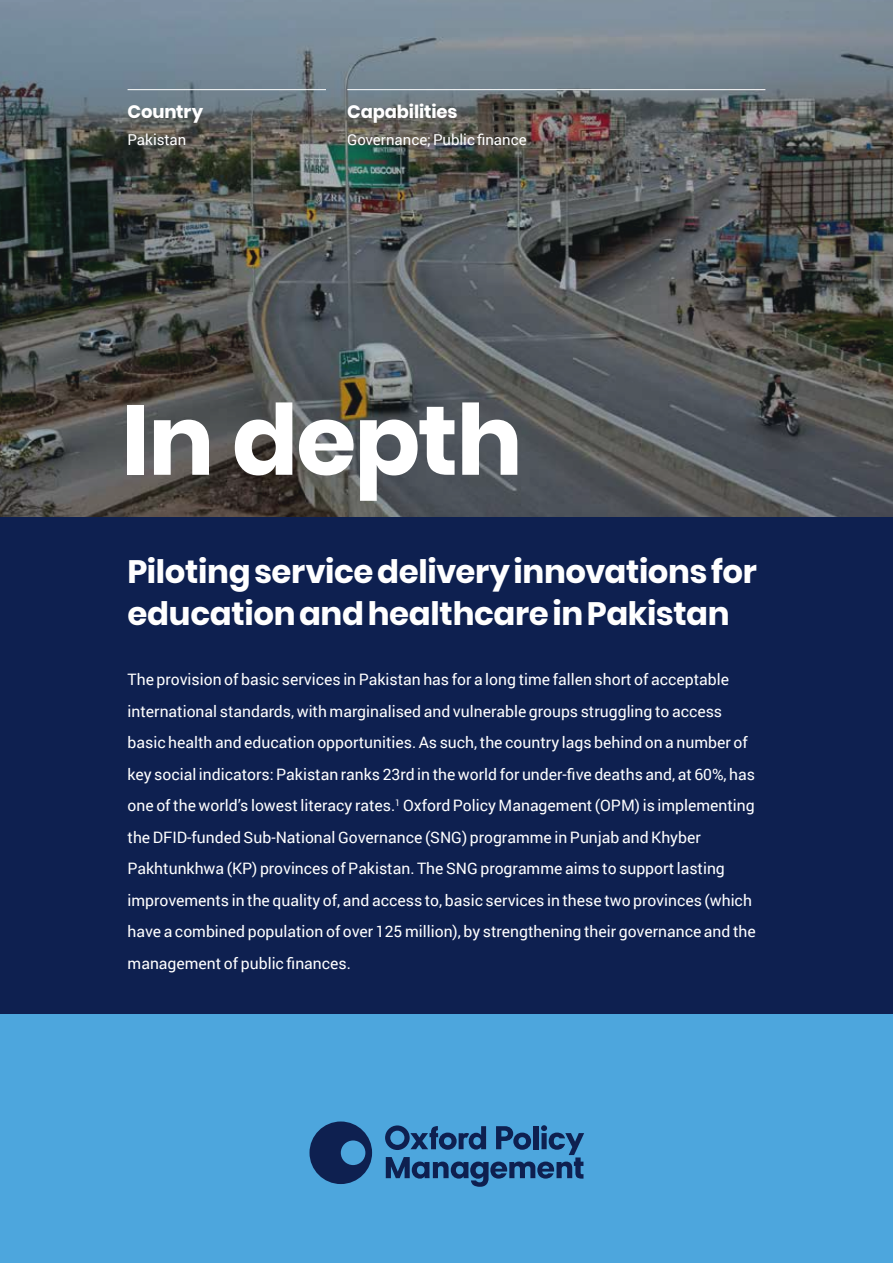
<style>
.page{position:relative;width:893px;height:1263px;background:#fff}
.page>*{position:absolute;margin:0;border:0;box-sizing:border-box;transform-origin:0 0}
.t1{font:700 97.8px "Poppins";letter-spacing:-.02em;color:#fff}
.t2{font:700 32.25px/42.8px "Poppins";letter-spacing:-.01em;color:#fff}
.t3{font:700 18px "Poppins";letter-spacing:-.01em;color:#fff}
.t4{font:15.75px/31.5px "Roboto";color:#fff}
.t5{font:15px "Roboto";color:#fff}
</style>
<div class="page">
<img style="left:0;top:0;width:893px;height:517px">
<div style="left:0;top:517px;width:893px;height:746px;background:#0e2050"></div>
<div style="left:0;top:1014px;width:893px;height:249px;background:#4da6dd"></div>
<svg style="left:309px;top:1121px;width:63px;height:63px"></svg>
<svg style="left:385px;top:1125px;width:199px;height:62px"></svg>
<hr style="left:128px;top:89px;width:198px;height:1px;background:#fff">
<hr style="left:347px;top:89px;width:418px;height:1px;background:#fff">
<p class="t3" style="left:128px;top:101px;width:77px">Country</p>
<p class="t5" style="left:128px;top:129px;width:60px">Pakistan</p>
<p class="t3" style="left:347px;top:101px;width:112px">Capabilities</p>
<p class="t5" style="left:347px;top:129px;width:181px">Governance; Public finance</p>
<h1 class="t1" style="left:121px;top:384px;width:403px">In depth</h1>
<h2 class="t2" style="left:128px;top:550px;width:631px">Piloting service delivery innovations for education and healthcare in Pakistan</h2>
<p class="t4" style="left:128px;top:663px;width:630px">The provision of basic services in Pakistan has for a long time fallen short of acceptable international standards, with marginalised and vulnerable groups struggling to access basic health and education opportunities. As such, the country lags behind on a number of key social indicators: Pakistan ranks 23rd in the world for under-five deaths and, at 60%, has one of the world’s lowest literacy rates.<sup>1</sup> Oxford Policy Management (OPM) is implementing the DFID-funded Sub-National Governance (SNG) programme in Punjab and Khyber Pakhtunkhwa (KP) provinces of Pakistan. The SNG programme aims to support lasting improvements in the quality of, and access to, basic services in these two provinces (which have a combined population of over 125 million), by strengthening their governance and the management of public finances.</p>
</div>
